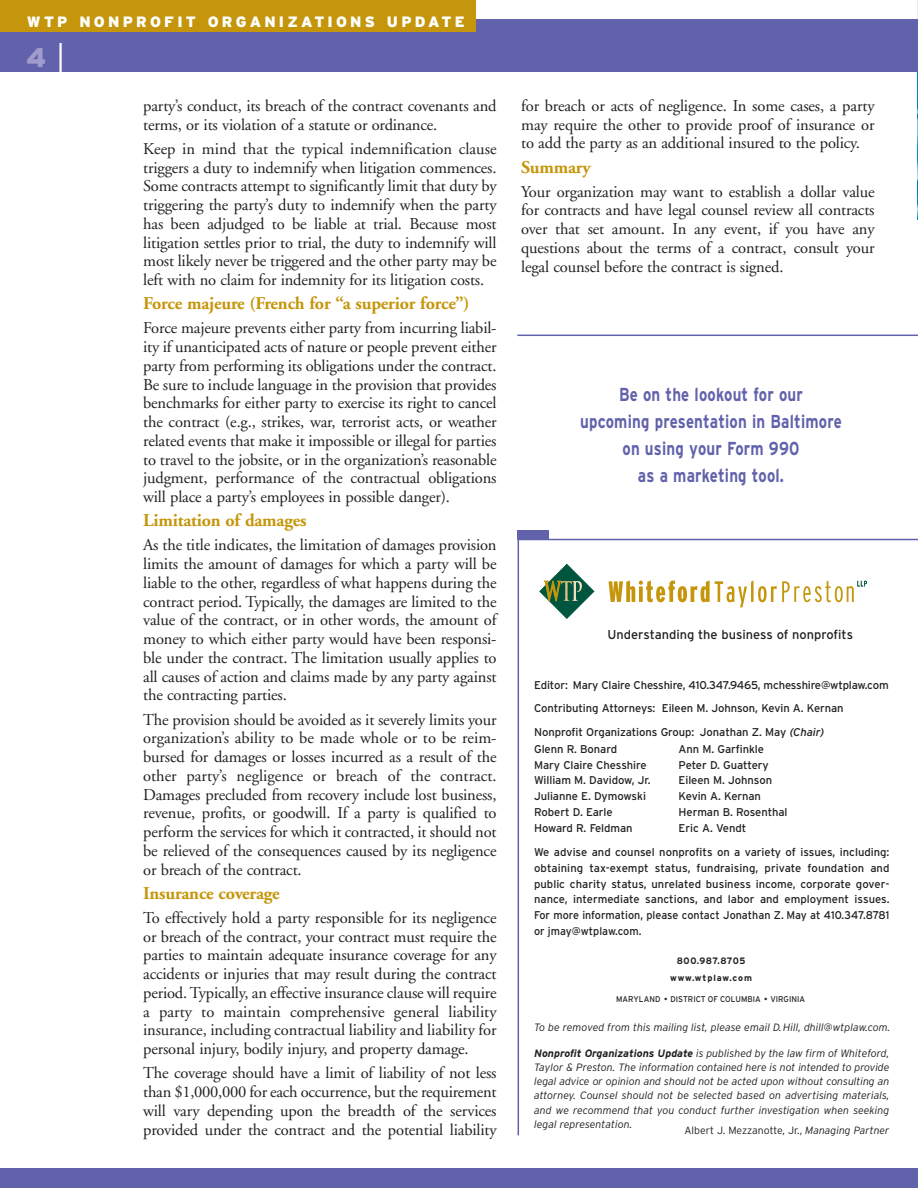
<style>
.page{position:relative;width:918px;height:1188px;background:#fff}
.page>*{position:absolute;margin:0;border:0;box-sizing:border-box;transform-origin:0 0}
.t1{font:900 27px "Interstate";color:#a09dcd}
.t2{font:700 18.75px/27px "Interstate";letter-spacing:.015em;color:#6262ac;text-align:center;scale:.8 1}
.t3{font:700 18px "Adobe Garamond";letter-spacing:-.01em;color:#c5960b}
.t4{font:16.5px/18.8px "Adobe Garamond";letter-spacing:-.01em;color:#231f20;text-align:justify}
.t5{font:900 15px "Interstate";letter-spacing:.215em;color:#fff}
.t6{font:12.9px "Interstate";color:#231f20}
.t7{font:11.25px/15.8px "Interstate";letter-spacing:-.005em;color:#231f20}
.t8{font:italic 300 10.65px/14.2px "Interstate";color:#231f20;text-align:justify}
.t9{font:300 10.5px "Interstate";color:#231f20}
.t10{font:700 9.3px "Interstate";letter-spacing:.06em;color:#231f20;scale:.96 1}
.t11{font:700 9px "Interstate";letter-spacing:.105em;color:#231f20}
.t12{font:8.4px "Interstate";letter-spacing:.005em;color:#231f20;scale:.95 1}
.s1{font-weight:300;font-size:30px;color:#fff}
.s2{font-style:italic}
.s3{font-weight:700}
</style>
<div class="page">
<img style="left:917px;top:0;width:1px;height:219px">
<svg style="left:609px;top:580px;width:258px;height:27px"></svg>
<svg style="left:539px;top:564px;width:56px;height:55px"></svg>
<div style="left:0;top:19px;width:918px;height:53px;background:#6262ac"></div>
<div style="left:0;top:0;width:476px;height:32px;background:#c5960b"></div>
<div style="left:0;top:1168px;width:918px;height:20px;background:#6262ac"></div>
<hr style="left:518px;top:539px;width:1px;height:596px;background:#6262ac">
<hr style="left:517px;top:539px;width:401px;height:1px;background:#6262ac">
<div style="left:517px;top:530px;width:32px;height:9px;background:#6262ac"></div>
<hr style="left:517px;top:335px;width:401px;height:1px;background:#6262ac">
<p class="t5" style="left:27px;top:17px;width:439px">WTP NONPROFIT ORGANIZATIONS UPDATE</p>
<h1 class="t1" style="left:26px;top:47px;width:40px">4 <span class="s1">|</span></h1>
<p class="t4" style="left:143px;top:98px;width:355px">party’s conduct, its breach of the contract covenants and terms, or its violation of a statute or ordinance.</p>
<p class="t4" style="left:143px;top:141px;width:355px">Keep in mind that the typical indemnification clause triggers a duty to indemnify when litigation commences.<br>Some contracts attempt to significantly limit that duty by triggering the party’s duty to indemnify when the party has been adjudged to be liable at trial. Because most litigation settles prior to trial, the duty to indemnify will most likely never be triggered and the other party may be left with no claim for indemnity for its litigation costs.</p>
<p class="t3" style="left:143px;top:296px;width:328px">Force majeure (French for “a superior force”)</p>
<p class="t4" style="left:143px;top:320px;width:355px">Force majeure prevents either party from incurring liabil&shy;ity if unanticipated acts of nature or people prevent either party from performing its obligations under the contract.<br>Be sure to include language in the provision that provides benchmarks for either party to exercise its right to cancel the contract (e.g., strikes, war, terrorist acts, or weather related events that make it impossible or illegal for parties to travel to the jobsite, or in the organization’s reasonable judgment, performance of the contractual obligations will place a party’s employees in possible danger).</p>
<p class="t3" style="left:143px;top:513px;width:165px">Limitation of damages</p>
<p class="t4" style="left:143px;top:537px;width:355px">As the title indicates, the limitation of damages provision limits the amount of damages for which a party will be liable to the other, regardless of what happens during the contract period. Typically, the damages are limited to the value of the contract, or in other words, the amount of money to which either party would have been responsi&shy;ble under the contract. The limitation usually applies to all causes of action and claims made by any party against the contracting parties.</p>
<p class="t4" style="left:143px;top:711px;width:355px">The provision should be avoided as it severely limits your organization’s ability to be made whole or to be reim&shy;bursed for damages or losses incurred as a result of the other party’s negligence or breach of the contract.<br>Damages precluded from recovery include lost business, revenue, profits, or goodwill. If a party is qualified to perform the services for which it contracted, it should not be relieved of the consequences caused by its negligence or breach of the contract.</p>
<p class="t3" style="left:143px;top:886px;width:138px">Insurance coverage</p>
<p class="t4" style="left:143px;top:910px;width:355px">To effectively hold a party responsible for its negligence or breach of the contract, your contract must require the parties to maintain adequate insurance coverage for any accidents or injuries that may result during the contract period. Typically, an effective insurance clause will require a party to maintain comprehensive general liability insurance, including contractual liability and liability for personal injury, bodily injury, and property damage.</p>
<p class="t4" style="left:143px;top:1065px;width:355px">The coverage should have a limit of liability of not less than $1,000,000 for each occurrence, but the requirement will vary depending upon the breadth of the services provided under the contract and the potential liability</p>
<p class="t4" style="left:521px;top:98px;width:355px">for breach or acts of negligence. In some cases, a party may require the other to provide proof of insurance or to add the party as an additional insured to the policy.</p>
<p class="t3" style="left:521px;top:160px;width:71px">Summary</p>
<p class="t4" style="left:521px;top:184px;width:355px">Your organization may want to establish a dollar value for contracts and have legal counsel review all contracts over that set amount. In any event, if you have any questions about the terms of a contract, consult your legal counsel before the contract is signed.</p>
<p class="t2" style="left:580px;top:383px;width:329px">Be on the lookout for our<br>upcoming presentation in Baltimore on using your Form 990<br>as a marketing tool.</p>
<p class="t6" style="left:608px;top:630px;width:247px">Understanding the business of nonprofits</p>
<p class="t7" style="left:534px;top:674px;width:356px;line-height:23.5px">Editor: Mary Claire Chesshire, 410.347.9465, mchesshire@wtplaw.com<br>Contributing Attorneys: Eileen M. Johnson, Kevin A. Kernan<br>Nonprofit Organizations Group: Jonathan Z. May <span class="s2">(Chair)</span></p>
<p class="t7" style="left:534px;top:742px;width:118px">Glenn R. Bonard<br>Mary Claire Chesshire<br>William M. Davidow, Jr.<br>Julianne E. Dymowski<br>Robert D. Earle<br>Howard R. Feldman</p>
<p class="t7" style="left:679px;top:742px;width:110px">Ann M. Garfinkle<br>Peter D. Guattery<br>Eileen M. Johnson<br>Kevin A. Kernan<br>Herman B. Rosenthal<br>Eric A. Vendt</p>
<p class="t7" style="left:534px;top:845px;width:357px;text-align:justify">We advise and counsel nonprofits on a variety of issues, including: obtaining tax-exempt status, fundraising, private foundation and public charity status, unrelated business income, corporate gover&shy;nance, intermediate sanctions, and labor and employment issues.<br>For more information, please contact Jonathan Z. May at 410.347.8781 or jmay@wtplaw.com.</p>
<p class="t10" style="left:677px;top:957px;width:73px">800.987.8705</p>
<p class="t11" style="left:670px;top:974px;width:84px">www.wtplaw.com</p>
<p class="t12" style="left:616px;top:996px;width:200px">MARYLAND • DISTRICT OF COLUMBIA • VIRGINIA</p>
<p class="t8" style="left:534px;top:1021px;width:358px">To be removed from this mailing list, please email D. Hill, dhill@wtplaw.com.</p>
<p class="t8" style="left:534px;top:1047px;width:357px"><span class="s3">Nonprofit Organizations Update</span> is published by the law firm of Whiteford, Taylor &amp; Preston. The information contained here is not intended to provide legal advice or opinion and should not be acted upon without consulting an attorney. Counsel should not be selected based on advertising materials, and we recommend that you conduct further investigation when seeking legal representation.</p>
<p class="t9" style="left:684px;top:1126px;width:207px">Albert J. Mezzanotte, Jr., <span class="s2">Managing Partner</span></p>
</div>
